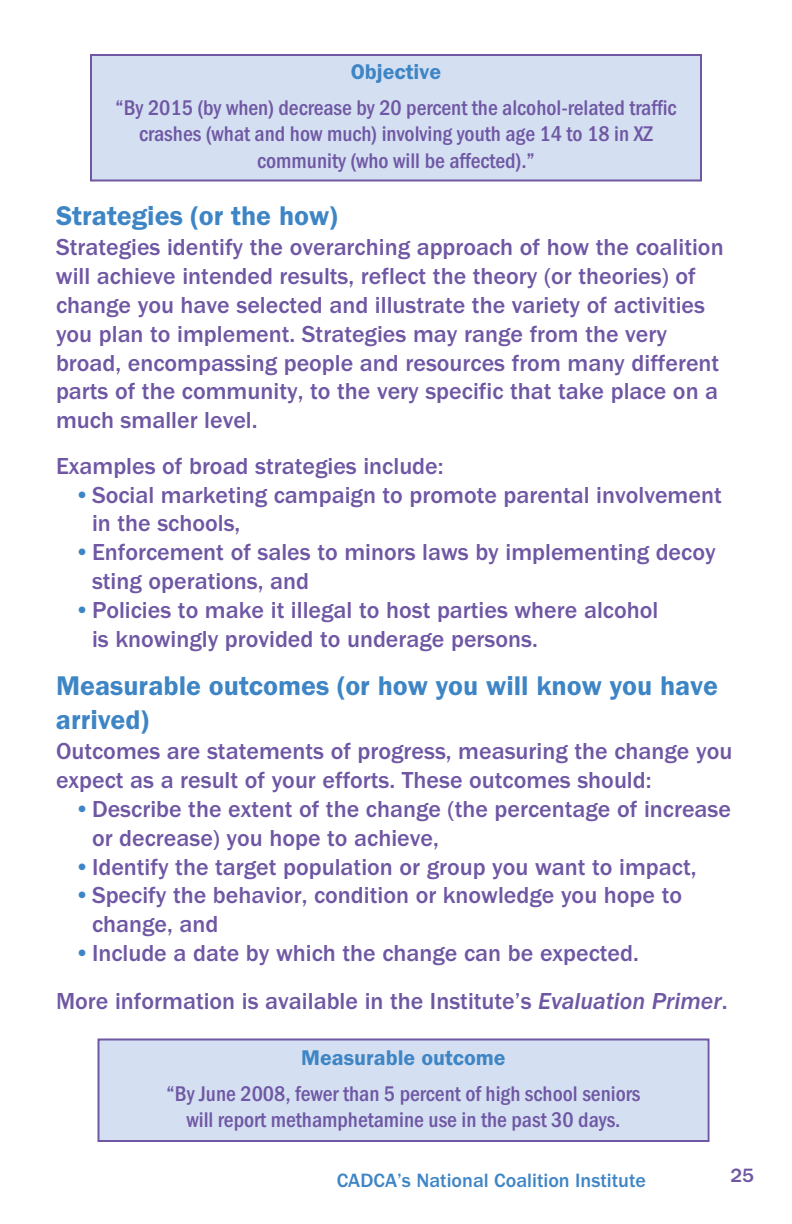
<style>
.page{position:relative;width:792px;height:1224px;background:#fff}
.page>*{position:absolute;margin:0;border:0;box-sizing:border-box;transform-origin:0 0}
.t1{font:600 28px/33.6px "Franklin Gothic";color:#3e85c5}
.t2{font:500 24px/28.8px "Franklin Gothic";color:#6f57a4}
.t3{font:500 condensed 22px/26.4px "Franklin Gothic";color:#6f57a4;text-align:center}
.t4{font:600 22px "Franklin Gothic";color:#3e85c5}
.t5{font:500 20px "Franklin Gothic";color:#3e85c5}
.t6{font:500 20px "Franklin Gothic";color:#6f57a4}
.s1{color:#3e85c5}
.s2{font-style:italic}
</style>
<div class="page">
<div style="left:100px;top:1041px;width:608px;height:99px;background:#d4dff1"></div>
<div style="left:98px;top:1039px;width:612px;height:103px;border:2px solid #6f57a4"></div>
<div style="left:92px;top:56px;width:608px;height:123px;background:#d4dff1"></div>
<div style="left:90px;top:54px;width:612px;height:127px;border:2px solid #6f57a4"></div>
<p class="t4" style="left:351px;top:59px;width:92px">Objective</p>
<p class="t3" style="left:115px;top:94px;width:563px">“By 2015 (by when) decrease by 20 percent the alcohol-related traffic crashes (what and how much) involving youth age 14 to 18 in XZ community (who will be affected).”</p>
<p class="t1" style="left:56px;top:198px;width:283px">Strategies (or the how)</p>
<p class="t2" style="left:56px;top:233px;width:669px">Strategies identify the overarching approach of how the coalition will achieve intended results, reflect the theory (or theories) of change you have selected and illustrate the variety of activities you plan to implement. Strategies may range from the very broad, encompassing people and resources from many different parts of the community, to the very specific that take place on a much smaller level.</p>
<p class="t2" style="left:56px;top:451px;width:389px">Examples of broad strategies include:</p>
<p class="t2" style="left:92px;top:480px;width:631px;text-indent:-18px"><span class="s1">•</span>Social marketing campaign to promote parental involvement in the schools,</p>
<p class="t2" style="left:92px;top:538px;width:625px;text-indent:-18px"><span class="s1">•</span>Enforcement of sales to minors laws by implementing decoy sting operations, and</p>
<p class="t2" style="left:92px;top:595px;width:568px;text-indent:-18px"><span class="s1">•</span>Policies to make it illegal to host parties where alcohol is knowingly provided to underage persons.</p>
<p class="t1" style="left:56px;top:669px;width:664px">Measurable outcomes (or how you will know you have arrived)</p>
<p class="t2" style="left:56px;top:737px;width:678px">Outcomes are statements of progress, measuring the change you expect as a result of your efforts. These outcomes should:</p>
<p class="t2" style="left:92px;top:794px;width:641px;text-indent:-18px"><span class="s1">•</span>Describe the extent of the change (the percentage of increase or decrease) you hope to achieve,</p>
<p class="t2" style="left:74px;top:852px;width:624px"><span class="s1">•</span>Identify the target population or group you want to impact,</p>
<p class="t2" style="left:92px;top:881px;width:592px;text-indent:-18px"><span class="s1">•</span>Specify the behavior, condition or knowledge you hope to change, and</p>
<p class="t2" style="left:56px;top:929px;width:673px;line-height:48px;text-indent:18px"><span class="s1">•</span>Include a date by which the change can be expected.<br>More information is available in the Institute’s <span class="s2">Evaluation Primer</span>.</p>
<p class="t4" style="left:301px;top:1044px;width:206px">Measurable outcome</p>
<p class="t3" style="left:167px;top:1080px;width:475px">“By June 2008, fewer than 5 percent of high school seniors will report methamphetamine use in the past 30 days.</p>
<p class="t5" style="left:337px;top:1168px;width:311px">CADCA’s National Coalition Institute</p>
<p class="t6" style="left:731px;top:1163px;width:25px">25</p>
</div>
